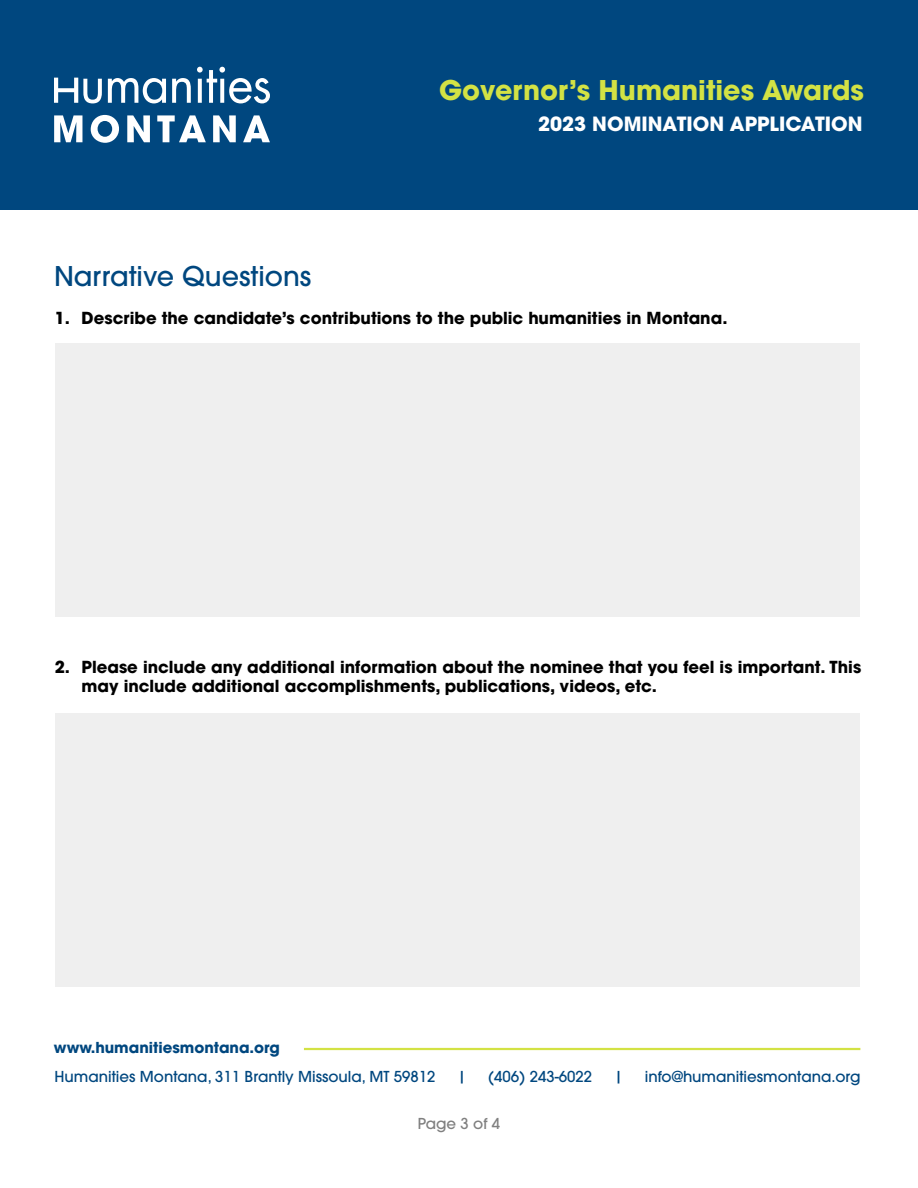
<style>
.page{position:relative;width:918px;height:1188px;background:#fff}
.page>*{position:absolute;margin:0;border:0;box-sizing:border-box;transform-origin:0 0}
.t1{font:700 27px "ITC Avant Garde Pro";color:#d3e244}
.t2{font:500 27px "ITC Avant Garde Pro";color:#00477f}
.t3{font:700 19.5px "ITC Avant Garde Pro";color:#fff}
.t4{font:700 16.5px/19.8px "ITC Avant Garde Pro";color:#000}
.t5{font:500 15px "ITC Avant Garde Pro";color:#00477f}
.t6{font:700 15px "ITC Avant Garde Pro";color:#00477f}
.t7{font:500 15px "ITC Avant Garde Pro";letter-spacing:-.005em;color:#808080}
</style>
<div class="page">
<div style="left:0;top:0;width:918px;height:209px;background:#00477f"></div>
<svg style="left:54px;top:78px;width:48px;height:25px"></svg>
<svg style="left:108px;top:78px;width:58px;height:25px"></svg>
<svg style="left:172px;top:78px;width:19px;height:25px"></svg>
<svg style="left:197px;top:67px;width:73px;height:36px"></svg>
<svg style="left:54px;top:115px;width:28px;height:27px"></svg>
<svg style="left:91px;top:115px;width:28px;height:28px"></svg>
<svg style="left:127px;top:115px;width:23px;height:27px"></svg>
<svg style="left:157px;top:115px;width:49px;height:27px"></svg>
<svg style="left:213px;top:115px;width:23px;height:27px"></svg>
<svg style="left:243px;top:115px;width:27px;height:27px"></svg>
<hr style="left:304px;top:1048px;width:556px;height:2px;background:#d3e244">
<div style="left:55px;top:713px;width:805px;height:274px;background:#efefef"></div>
<div style="left:55px;top:343px;width:805px;height:274px;background:#efefef"></div>
<h1 class="t1" style="left:439px;top:72px;width:426px">Governor’s Humanities Awards</h1>
<p class="t3" style="left:538px;top:111px;width:326px">2023 NOMINATION APPLICATION</p>
<h1 class="t2" style="left:54px;top:259px;width:259px">Narrative Questions</h1>
<p class="t4" style="left:82px;top:307px;width:648px">Describe the candidate’s contributions to the public humanities in Montana.</p>
<p class="t4" style="left:55px;top:307px;width:17px">1.</p>
<p class="t4" style="left:55px;top:657px;width:17px">2.</p>
<p class="t4" style="left:82px;top:657px;width:781px">Please include any additional information about the nominee that you feel is important. This may include additional accomplishments, publications, videos, etc.</p>
<p class="t6" style="left:54px;top:1037px;width:228px">www.humanitiesmontana.org</p>
<p class="t5" style="left:54px;top:1067px;width:383px">Humanities Montana, 311 Brantly Missoula, MT 59812</p>
<p class="t5" style="left:458px;top:1067px;width:10px">|</p>
<p class="t5" style="left:488px;top:1067px;width:106px">(406) 243-6022</p>
<p class="t5" style="left:614px;top:1067px;width:10px">|</p>
<p class="t5" style="left:645px;top:1067px;width:217px">info@humanitiesmontana.org</p>
<p class="t7" style="left:418px;top:1114px;width:84px">Page 3 of 4</p>
</div>
